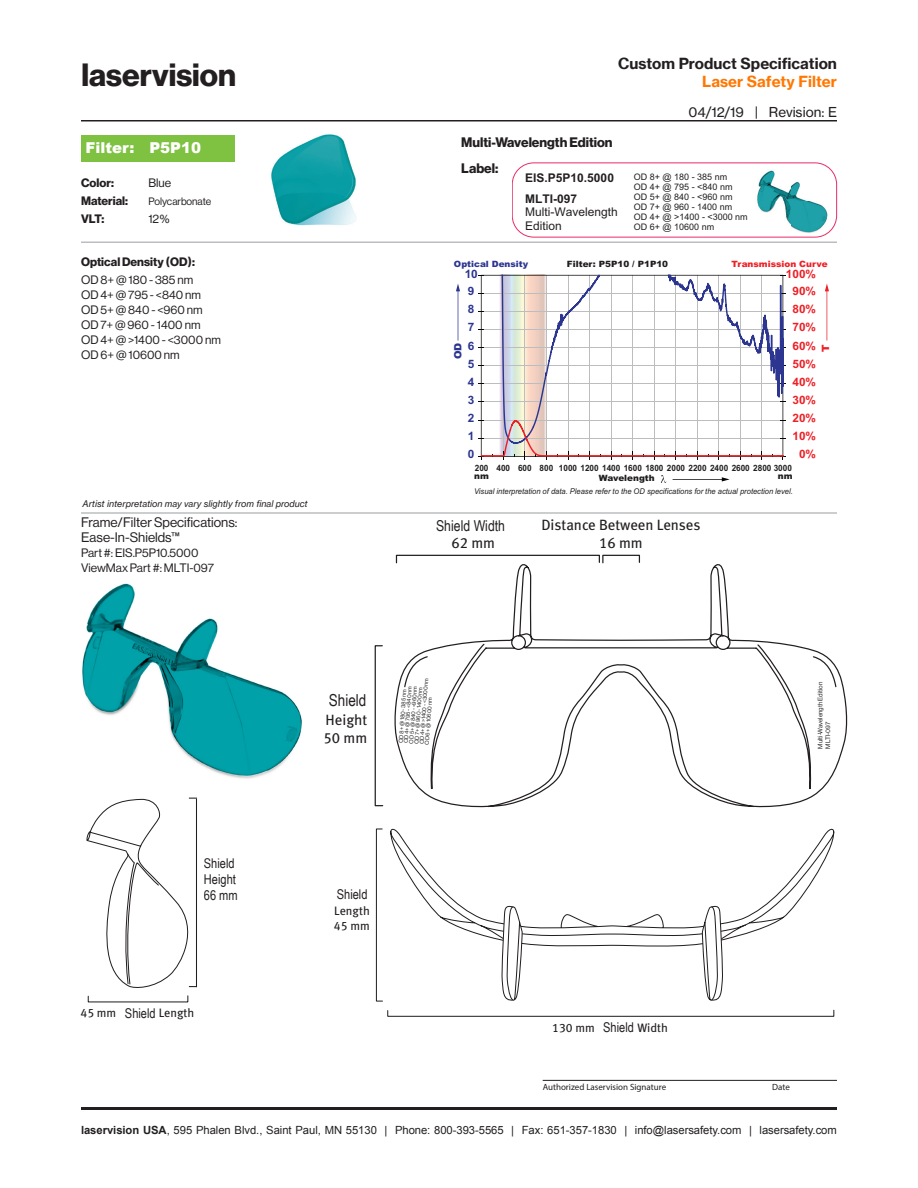
<style>
.page{position:relative;width:918px;height:1188px;background:#fff}
.page>*{position:absolute;margin:0;border:0;box-sizing:border-box;transform-origin:0 0}
.t1{font:31.5px "N Haas Grotesk DS Pro 75 Bd";color:#231f20}
.t2{font:16.5px "Arial Narrow";color:#231f20}
.t3{font:15px "N Haas Grotesk TX Pro 75 Bd";color:#231f20}
.t4{font:15px "N Haas Grotesk TX Pro 75 Bd";color:#f70}
.t5{font:900 15px "Arial";color:#fff}
.t6{font:15px "Arial Narrow";color:#231f20}
.t7{font:14.85px/17.9px "Meta Book LF";letter-spacing:-.005em;color:#231f20;text-align:center}
.t8{font:13.5px "N Haas Grotesk DS Pro 55 Rg";color:#231f20}
.t9{font:13.5px "Arial Narrow";color:#231f20}
.t10{font:13.5px "N Haas Grotesk DS Pro 75 Bd";color:#231f20}
.t11{font:13.5px "N Haas Grotesk TX Pro 55 Rg";color:#231f20}
.t12{font:12.15px/14.7px "Meta Book LF";color:#231f20;text-align:center}
.t13{font:12px "N Haas Grotesk DS Pro 55 Rg";color:#231f20}
.t14{font:12px "N Haas Grotesk DS Pro 75 Bd";color:#231f20}
.t15{font:12px/13.5px "Arial";color:#231f20}
.t16{font:700 12px/21px "Arial";color:#231f20}
.t17{font:700 11.55px "Arial";color:#ed2026}
.t18{font:700 11.55px "Arial";color:#2c3690}
.t19{font:11.25px "Arial";letter-spacing:-.005em;color:#231f20}
.t20{font:10.5px "N Haas Grotesk DS Pro 55 Rg";letter-spacing:-.005em;color:#231f20}
.t21{font:900 10.05px "Arial";color:#2c3690}
.t22{font:900 10.05px "Arial";color:#ed2026}
.t23{font:9px/10.2px "Arial";color:#231f20}
.t24{font:9px "N Haas Grotesk TX Pro 56 It";color:#231f20}
.t25{font:9px "Myriad Pro";color:#231f20}
.t26{font:700 8.7px/7.9px "Arial";letter-spacing:-.005em;color:#211e1e;scale:.95 1}
.t27{font:900 8.7px "Arial";color:#211e1e}
.t28{font:900 8.7px "Arial";color:#ed2026}
.t29{font:900 8.7px "Arial";color:#2c3690}
.t30{font:italic 7.95px "Arial";color:#211e1e;scale:.95 1}
.t31{font:6.3px "N Haas Grotesk DS Pro 55 Rg";color:#231f20}
.t32{font:5.7px "N Haas Grotesk DS Pro 55 Rg";color:#231f20}
.s1{font-weight:900}
.s2{font-weight:700}
</style>
<div class="page">
<hr style="left:81px;top:1107px;width:756px;height:3px;background:#231f20">
<hr style="left:81px;top:120px;width:756px;height:2px;background:#231f20">
<hr style="left:81px;top:242px;width:756px;height:1px;background:#bcbdc0">
<hr style="left:81px;top:512px;width:756px;height:2px;background:#bcbdc0">
<hr style="left:543px;top:1080px;width:294px;height:1px;background:#231f20">
<img style="left:271px;top:134px;width:86px;height:92px">
<svg style="left:661px;top:475px;width:5px;height:8px"></svg>
<svg style="left:673px;top:477px;width:57px;height:4px"></svg>
<svg style="left:479px;top:274px;width:307px;height:186px"></svg>
<svg style="left:456px;top:284px;width:4px;height:57px"></svg>
<svg style="left:825px;top:284px;width:4px;height:57px"></svg>
<div style="left:81px;top:135px;width:154px;height:26px;background:#7fc241"></div>
<img style="left:82px;top:583px;width:220px;height:196px">
<svg style="left:473px;top:563px;width:375px;height:245px"></svg>
<div style="left:602px;top:555px;width:38px;height:8px;border:1px solid #231f20"></div>
<svg style="left:374px;top:554px;width:227px;height:253px"></svg>
<img style="left:757px;top:166px;width:80px;height:70px">
<div style="left:512px;top:163px;width:325px;height:74px;border:1px solid #ea2c67;border-radius:22px"></div>
<svg style="left:390px;top:828px;width:444px;height:119px"></svg>
<svg style="left:500px;top:905px;width:23px;height:96px"></svg>
<svg style="left:701px;top:905px;width:23px;height:96px"></svg>
<svg style="left:375px;top:828px;width:8px;height:174px"></svg>
<div style="left:387px;top:1010px;width:447px;height:7px;border:1px solid #231f20"></div>
<svg style="left:86px;top:797px;width:112px;height:206px"></svg>
<p class="t1" style="left:81px;top:57px;width:156px">laservision</p>
<p class="t5" style="left:86px;top:137px;width:117px">Filter: P5P10</p>
<p class="t14" style="left:81px;top:176px;width:34px">Color:</p>
<p class="t13" style="left:148px;top:176px;width:24px">Blue</p>
<p class="t14" style="left:81px;top:194px;width:49px">Material:</p>
<p class="t20" style="left:148px;top:195px;width:64px">Polycarbonate</p>
<p class="t14" style="left:81px;top:212px;width:25px">VLT:</p>
<p class="t13" style="left:148px;top:212px;width:22px">12%</p>
<p class="t14" style="left:81px;top:255px;width:115px">Optical Density (OD):</p>
<p class="t13" style="left:81px;top:273px;width:114px">OD 8+ @ 180 - 385 nm</p>
<p class="t13" style="left:81px;top:288px;width:122px">OD 4+ @ 795 - &lt;840 nm</p>
<p class="t13" style="left:81px;top:303px;width:123px">OD 5+ @ 840 - &lt;960 nm</p>
<p class="t13" style="left:81px;top:318px;width:121px">OD 7+ @ 960 - 1400 nm</p>
<p class="t13" style="left:81px;top:333px;width:141px">OD 4+ @ &gt;1400 - &lt;3000 nm</p>
<p class="t13" style="left:81px;top:348px;width:100px">OD 6+ @ 10600 nm</p>
<p class="t24" style="left:82px;top:498px;width:227px">Artist interpretation may vary slightly from final product</p>
<p class="t8" style="left:81px;top:515px;width:158px">Frame/Filter Specifications:</p>
<p class="t8" style="left:81px;top:530px;width:100px">Ease-In-Shields™</p>
<p class="t13" style="left:81px;top:546px;width:119px">Part #: EIS.P5P10.5000</p>
<p class="t13" style="left:81px;top:561px;width:134px">ViewMax Part #: MLTI-097</p>
<p class="t12" style="left:76px;top:533px;width:132px">Distance Between Lenses<br>16 mm</p>
<p class="t12" style="left:96px;top:547px;width:132px">Distance Between Lenses<br>16 mm</p>
<p class="t3" style="left:618px;top:54px;width:220px">Custom Product Specification</p>
<p class="t4" style="left:702px;top:72px;width:136px">Laser Safety Filter</p>
<p class="t11" style="left:688px;top:104px;width:150px">04/12/19 | Revision: E</p>
<p class="t10" style="left:461px;top:134px;width:153px">Multi-Wavelength Edition</p>
<p class="t10" style="left:461px;top:160px;width:39px">Label:</p>
<p class="t16" style="left:525px;top:168px;width:90px">EIS.P5P10.5000<br>MLTI-097</p>
<p class="t15" style="left:525px;top:206px;width:94px">Multi-Wavelength<br>Edition</p>
<p class="t23" style="left:634px;top:172px;width:115px">OD 8+ @ 180 - 385 nm<br>OD 4+ @ 795 - &lt;840 nm<br>OD 5+ @ 840 - &lt;960 nm<br>OD 7+ @ 960 - 1400 nm<br>OD 4+ @ &gt;1400 - &lt;3000 nm<br>OD 6+ @ 10600 nm</p>
<p class="t29" style="left:454px;top:258px;width:76px">Optical Density</p>
<p class="t18" style="left:465px;top:267px;width:15px">10</p>
<p class="t27" style="left:567px;top:258px;width:103px">Filter: P5P10 / P1P10</p>
<p class="t28" style="left:732px;top:258px;width:97px">Transmission Curve</p>
<p class="t17" style="left:786px;top:267px;width:32px">100%</p>
<p class="t18" style="left:468px;top:284px;width:8px">9</p>
<p class="t17" style="left:792px;top:284px;width:25px">90%</p>
<p class="t18" style="left:468px;top:302px;width:8px">8</p>
<p class="t17" style="left:792px;top:302px;width:25px">80%</p>
<p class="t18" style="left:468px;top:320px;width:8px">7</p>
<p class="t17" style="left:792px;top:320px;width:25px">70%</p>
<p class="t18" style="left:468px;top:338px;width:8px">6</p>
<p class="t21" style="left:451px;top:359px;width:18px;rotate:-90deg">OD</p>
<p class="t18" style="left:468px;top:356px;width:8px">5</p>
<p class="t17" style="left:792px;top:338px;width:25px">60%</p>
<p class="t22" style="left:818px;top:352px;width:9px;rotate:-90deg">T</p>
<p class="t17" style="left:792px;top:356px;width:25px">50%</p>
<p class="t18" style="left:468px;top:374px;width:8px">4</p>
<p class="t17" style="left:792px;top:374px;width:25px">40%</p>
<p class="t18" style="left:468px;top:392px;width:8px">3</p>
<p class="t17" style="left:792px;top:392px;width:25px">30%</p>
<p class="t18" style="left:468px;top:410px;width:8px">2</p>
<p class="t17" style="left:792px;top:410px;width:25px">20%</p>
<p class="t18" style="left:468px;top:429px;width:8px">1</p>
<p class="t17" style="left:792px;top:429px;width:25px">10%</p>
<p class="t18" style="left:468px;top:447px;width:8px">0</p>
<p class="t17" style="left:799px;top:447px;width:19px">0%</p>
<p class="t26" style="left:474px;top:464px;width:336px">200 400 600 800 1000 1200 1400 1600 1800 2000 2200 2400 2600 2800 3000 <span class="s1">nm</span></p>
<p class="t27" style="left:599px;top:472px;width:58px">Wavelength</p>
<p class="t27" style="left:778px;top:469px;width:16px">nm</p>
<p class="t30" style="left:474px;top:486px;width:337px">Visual interpretation of data. Please refer to the OD specifications for the actual protection level.</p>
<p class="t7" style="left:439px;top:516px;width:71px">Lens Width<br>62 mm</p>
<p class="t6" style="left:436px;top:515px;width:71px">Shield Width</p>
<p class="t7" style="left:541px;top:516px;width:161px">Distance Between Lenses<br>16 mm</p>
<p class="t2" style="left:329px;top:688px;width:39px">Shield</p>
<p class="t7" style="left:323px;top:693px;width:45px;text-align:justify;text-indent:15px">Lens Height 50 mm</p>
<p class="t32" style="left:418px;top:744px;width:68px;rotate:-86deg">OD 4+ @ &gt;1400 - &lt;3000 nm</p>
<p class="t32" style="left:408px;top:743px;width:59px;rotate:-86deg">OD 5+ @ 840 - &lt;960 nm</p>
<p class="t32" style="left:403px;top:743px;width:59px;rotate:-86deg">OD 4+ @ 795 - &lt;840 nm</p>
<p class="t32" style="left:413px;top:744px;width:58px;rotate:-86deg">OD 7+ @ 960 - 1400 nm</p>
<p class="t32" style="left:398px;top:743px;width:55px;rotate:-86deg">OD 8+ @ 180 - 385 nm</p>
<p class="t32" style="left:424px;top:744px;width:48px;rotate:-86deg">OD 6+ @ 10600 nm</p>
<p class="t31" style="left:817px;top:748px;width:68px;rotate:-90deg">Multi-Wavelength Edition</p>
<p class="t31" style="left:824px;top:748px;width:28px;rotate:-90deg">MLTI-097</p>
<p class="t9" style="left:204px;top:853px;width:32px">Shield</p>
<p class="t9" style="left:204px;top:869px;width:33px">Height</p>
<p class="t9" style="left:204px;top:886px;width:35px">66 mm</p>
<p class="t9" style="left:337px;top:884px;width:32px">Shield</p>
<p class="t12" style="left:314px;top:889px;width:37px;text-align:left">Length<br>45 mm</p>
<p class="t12" style="left:334px;top:889px;width:37px">Frame<br>Length<br>45 mm</p>
<p class="t9" style="left:125px;top:1003px;width:32px">Shield</p>
<p class="t12" style="left:81px;top:1005px;width:115px">45 mm Frame Length</p>
<p class="t9" style="left:603px;top:1017px;width:32px">Shield</p>
<p class="t12" style="left:552px;top:1020px;width:117px">130 mm Frame Width</p>
<p class="t25" style="left:543px;top:1082px;width:125px">Authorized Laservision Signature</p>
<p class="t25" style="left:772px;top:1082px;width:19px">Date</p>
<p class="t19" style="left:81px;top:1122px;width:757px"><span class="s2">laservision USA</span>, 595 Phalen Blvd., Saint Paul, MN 55130 | Phone: 800-393-5565 | Fax: 651-357-1830 | info@lasersafety.com | lasersafety.com</p>
</div>
